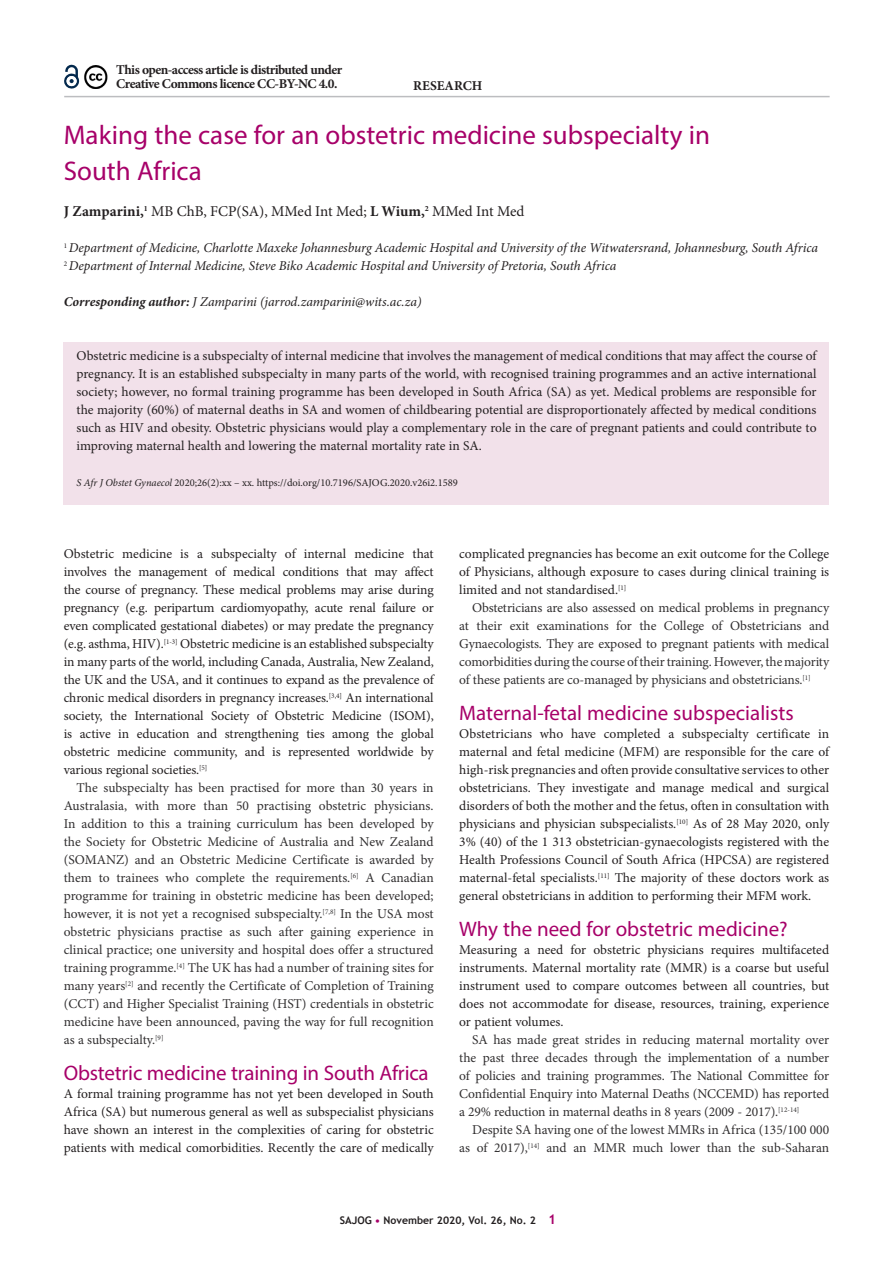
<style>
.page{position:relative;width:893px;height:1263px;background:#fff}
.page>*{position:absolute;margin:0;border:0;box-sizing:border-box;transform-origin:0 0}
.A_HEAD{font:27px/36px "Myriad Pro";color:#a70169}
.B_HEAD{font:21px "Myriad Pro";color:#a70169}
.AUTHORS_NAME{font:15px "Minion Pro";color:#231f20}
.BODY_TEXT_1ST_PARAGR{font:13.5px/18px "Minion Pro";color:#231f20;text-align:justify}
.BODY_TEXT_INDENT{font:13.5px/18px "Minion Pro";letter-spacing:-.005em;color:#312f30;text-align:justify}
.AUTHOR_DETAILS{font:italic 13.5px "Minion Pro";letter-spacing:-.01em;color:#231f20}
.BODY_TEXT_1ST_PARAGR-2{font:700 13.5px/13.5px "Minion Pro";letter-spacing:-.04em;color:#231f20}
.CORRESPONDING_AUTHOR{font:italic 13.5px "Minion Pro";letter-spacing:-.01em;color:#231f20}
.BODY_TEXT_1ST_PARAGR-3{font:700 13.5px "Minion Pro";color:#231f20}
.CITELINE{font:10.5px "Minion Pro";color:#231f20}
.t1{font:700 10.5px "Trebuchet MS";color:#231f20}
.s1{font-weight:700}
.s2{font-style:italic}
.s3{color:#a70169}
.s4{font-size:13.5px;color:#a70169}
</style>
<div class="page">
<hr style="left:64px;top:96px;width:766px;height:1px;background:#bcbdc0">
<div style="left:64px;top:342px;width:765px;height:162px;background:#f2e1ea"></div>
<svg style="left:64px;top:64px;width:16px;height:25px"></svg>
<img style="left:84px;top:65px;width:24px;height:23px">
<p class="BODY_TEXT_1ST_PARAGR-2" style="left:116px;top:63px;width:227px">This open-access article is distributed under<br>Creative Commons licence CC-BY-NC 4.0.</p>
<p class="BODY_TEXT_1ST_PARAGR-3" style="left:413px;top:76px;width:71px">RESEARCH</p>
<h1 class="A_HEAD" style="left:64px;top:117px;width:648px">Making the case for an obstetric medicine subspecialty in<br>South Africa</h1>
<p class="AUTHORS_NAME" style="left:64px;top:201px;width:462px"><span class="s1">J Zamparini,</span><sup>1</sup> MB ChB, FCP(SA), MMed Int Med; <span class="s1">L Wium,</span><sup>2</sup> MMed Int Med</p>
<p class="AUTHOR_DETAILS" style="left:64px;top:238px;width:756px"><sup>1</sup> Department of Medicine, Charlotte Maxeke Johannesburg Academic Hospital and University of the Witwatersrand, Johannesburg, South Africa</p>
<p class="AUTHOR_DETAILS" style="left:64px;top:256px;width:554px"><sup>2</sup> Department of Internal Medicine, Steve Biko Academic Hospital and University of Pretoria, South Africa</p>
<p class="CORRESPONDING_AUTHOR" style="left:64px;top:292px;width:359px"><span class="s1">Corresponding author:</span> J Zamparini (jarrod.zamparini@wits.ac.za)</p>
<p class="BODY_TEXT_1ST_PARAGR" style="left:77px;top:347px;width:741px">Obstetric medicine is a subspecialty of internal medicine that involves the management of medical conditions that may affect the course of pregnancy. It is an established subspecialty in many parts of the world, with recognised training programmes and an active international society; however, no formal training programme has been developed in South Africa (SA) as yet. Medical problems are responsible for the majority (60%) of maternal deaths in SA and women of childbearing potential are disproportionately affected by medical conditions such as HIV and obesity. Obstetric physicians would play a complementary role in the care of pregnant patients and could contribute to improving maternal health and lowering the maternal mortality rate in SA.</p>
<p class="CITELINE" style="left:77px;top:476px;width:383px"><span class="s2">S Afr J Obstet Gynaecol</span> 2020;26(2):xx – xx. https://doi.org/10.7196/SAJOG.2020.v26i2.1589</p>
<p class="BODY_TEXT_1ST_PARAGR" style="left:64px;top:545px;width:371px">Obstetric medicine is a subspecialty of internal medicine that involves the management of medical conditions that may affect the course of pregnancy. These medical problems may arise during pregnancy (e.g. peripartum cardiomyopathy, acute renal failure or even complicated gestational diabetes) or may predate the pregnancy (e.g. asthma, HIV).<sup>[1-3]</sup> Obstetric medicine is an established subspecialty in many parts of the world, including Canada, Australia, New Zealand, the UK and the USA, and it continues to expand as the prevalence of chronic medical disorders in pregnancy increases.<sup>[3,4]</sup> An international society, the International Society of Obstetric Medicine (ISOM), is active in education and strengthening ties among the global obstetric medicine community, and is represented worldwide by various regional societies.<sup>[5]</sup></p>
<p class="BODY_TEXT_INDENT" style="left:64px;top:779px;width:371px;text-indent:13px">The subspecialty has been practised for more than 30 years in Australasia, with more than 50 practising obstetric physicians.<br>In addition to this a training curriculum has been developed by the Society for Obstetric Medicine of Australia and New Zealand (SOMANZ) and an Obstetric Medicine Certificate is awarded by them to trainees who complete the requirements.<sup>[6]</sup> A Canadian programme for training in obstetric medicine has been developed; however, it is not yet a recognised subspecialty.<sup>[7,8]</sup> In the USA most obstetric physicians practise as such after gaining experience in clinical practice; one university and hospital does offer a structured training programme.<sup>[4]</sup> The UK has had a number of training sites for many years<sup>[2]</sup> and recently the Certificate of Completion of Training (CCT) and Higher Specialist Training (HST) credentials in obstetric medicine have been announced, paving the way for full recognition as a subspecialty.<sup>[9]</sup></p>
<h2 class="B_HEAD" style="left:64px;top:1060px;width:366px">Obstetric medicine training in South Africa</h2>
<p class="BODY_TEXT_1ST_PARAGR" style="left:64px;top:1085px;width:371px">A formal training programme has not yet been developed in South Africa (SA) but numerous general as well as subspecialist physicians have shown an interest in the complexities of caring for obstetric patients with medical comorbidities. Recently the care of medically</p>
<p class="BODY_TEXT_1ST_PARAGR" style="left:459px;top:545px;width:371px">complicated pregnancies has become an exit outcome for the College of Physicians, although exposure to cases during clinical training is limited and not standardised.<sup>[1]</sup></p>
<p class="BODY_TEXT_INDENT" style="left:459px;top:599px;width:371px;text-indent:13px">Obstetricians are also assessed on medical problems in pregnancy at their exit examinations for the College of Obstetricians and Gynaecologists. They are exposed to pregnant patients with medical comorbidities during the course of their training. However, the majority of these patients are co-managed by physicians and obstetricians.<sup>[1]</sup></p>
<h2 class="B_HEAD" style="left:459px;top:700px;width:336px">Maternal-fetal medicine subspecialists</h2>
<p class="BODY_TEXT_1ST_PARAGR" style="left:459px;top:725px;width:371px">Obstetricians who have completed a subspecialty certificate in maternal and fetal medicine (MFM) are responsible for the care of high-risk pregnancies and often provide consultative services to other obstetricians. They investigate and manage medical and surgical disorders of both the mother and the fetus, often in consultation with physicians and physician subspecialists.<sup>[10]</sup> As of 28 May 2020, only 3% (40) of the 1 313 obstetrician-gynaecologists registered with the Health Professions Council of South Africa (HPCSA) are registered maternal-fetal specialists.<sup>[11]</sup> The majority of these doctors work as general obstetricians in addition to performing their MFM work.</p>
<h2 class="B_HEAD" style="left:459px;top:916px;width:330px">Why the need for obstetric medicine?</h2>
<p class="BODY_TEXT_1ST_PARAGR" style="left:459px;top:941px;width:371px">Measuring a need for obstetric physicians requires multifaceted instruments. Maternal mortality rate (MMR) is a coarse but useful instrument used to compare outcomes between all countries, but does not accommodate for disease, resources, training, experience or patient volumes.</p>
<p class="BODY_TEXT_INDENT" style="left:459px;top:1031px;width:371px;text-indent:13px">SA has made great strides in reducing maternal mortality over the past three decades through the implementation of a number of policies and training programmes. The National Committee for Confidential Enquiry into Maternal Deaths (NCCEMD) has reported a 29% reduction in maternal deaths in 8 years (2009 - 2017).<sup>[12-14]</sup></p>
<p class="BODY_TEXT_INDENT" style="left:459px;top:1121px;width:371px;text-align:right">Despite SA having one of the lowest MMRs in Africa (135/100 000 as of 2017),<sup>[14]</sup> and an MMR much lower than the sub-Saharan</p>
<p class="t1" style="left:340px;top:1214px;width:218px">SAJOG <span class="s3">•</span> November 2020, Vol. 26, No. 2 <span class="s4">1</span></p>
</div>
